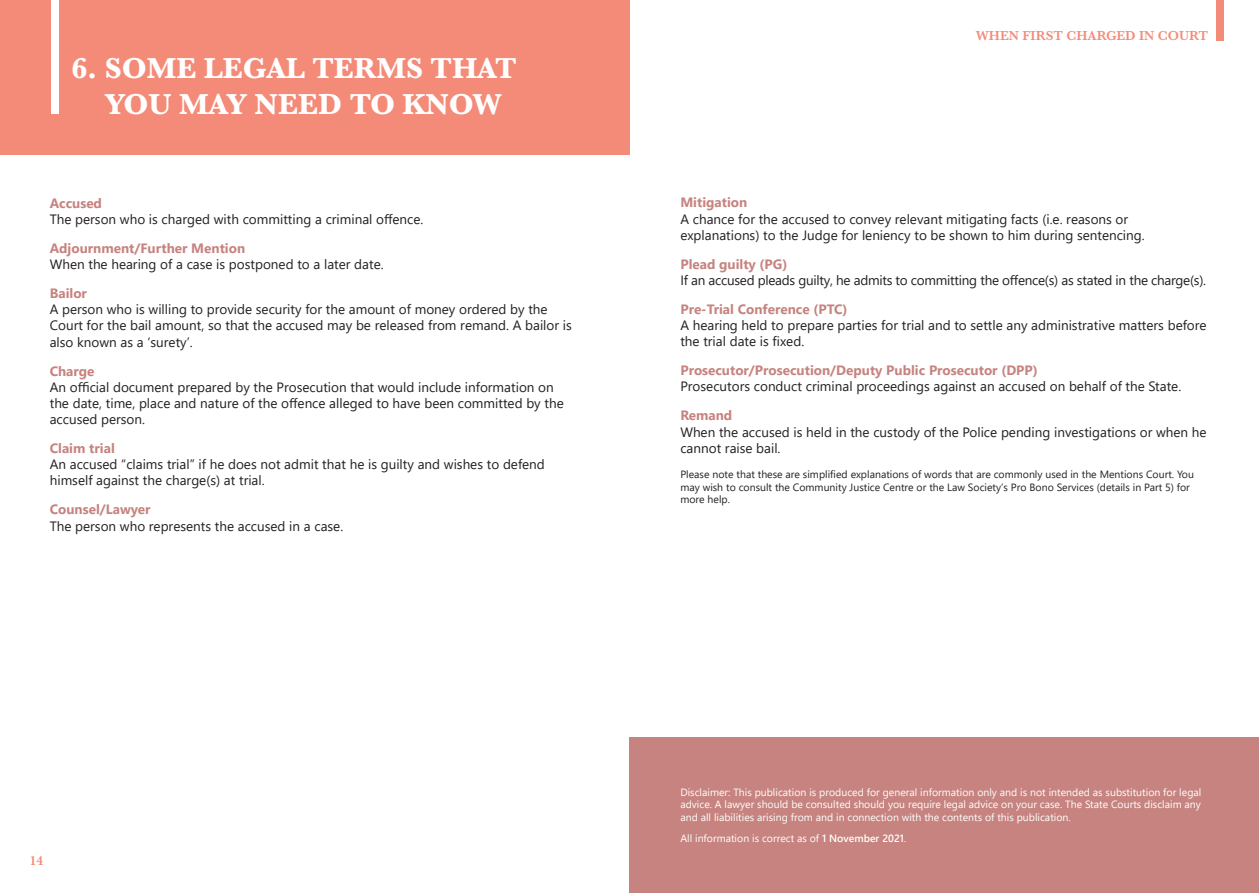
<style>
.page{position:relative;width:1259px;height:893px;background:#fff}
.page>*{position:absolute;margin:0;border:0;box-sizing:border-box;transform-origin:0 0}
.Section_Header{font:700 30px/36px "Baskerville";color:#fff}
.Body{font:13.5px/16.2px "Segoe UI";color:#231f20}
.Body-2{font:13.5px/16.2px "Segoe UI";letter-spacing:-.02em;color:#231f20}
.t1{font:600 13.5px "Baskerville";color:#f48b79}
.Footnote{font:10.5px/12.6px "Segoe UI";color:#fff;text-align:justify}
.Footnote-2{font:10.5px/12.6px "Segoe UI";color:#231f20}
.s1{font-weight:700;color:#c6837f}
.s2{font-weight:600}
</style>
<div class="page">
<div style="left:1216px;top:0;width:7px;height:40px;background:#f48b79"></div>
<div style="left:0;top:0;width:629px;height:155px;background:#f48b79"></div>
<div style="left:51px;top:0;width:7px;height:114px;background:#fff"></div>
<div style="left:629px;top:738px;width:630px;height:155px;background:#c6837f"></div>
<p class="Section_Header" style="left:105px;top:50px;width:413px;text-indent:-34px">6. SOME LEGAL TERMS THAT<br>YOU MAY NEED TO KNOW</p>
<p class="Body" style="left:50px;top:194px;width:375px"><span class="s1">Accused<br></span>The person who is charged with committing a criminal offence.</p>
<p class="Body" style="left:50px;top:239px;width:335px"><span class="s1">Adjournment/Further Mention<br></span>When the hearing of a case is postponed to a later date.</p>
<p class="Body" style="left:50px;top:284px;width:523px"><span class="s1">Bailor<br></span>A person who is willing to provide security for the amount of money ordered by the Court for the bail amount, so that the accused may be released from remand. A bailor is also known as a ‘surety’.</p>
<p class="Body" style="left:50px;top:361px;width:515px"><span class="s1">Charge<br></span>An official document prepared by the Prosecution that would include information on the date, time, place and nature of the offence alleged to have been committed by the accused person.</p>
<p class="Body" style="left:50px;top:439px;width:496px"><span class="s1">Claim trial<br></span>An accused “claims trial” if he does not admit that he is guilty and wishes to defend himself against the charge(s) at trial.</p>
<p class="Body" style="left:50px;top:500px;width:295px"><span class="s1">Counsel/Lawyer<br></span>The person who represents the accused in a case.</p>
<p class="t1" style="left:30px;top:851px;width:15px">14</p>
<p class="t1" style="left:975px;top:27px;width:234px">WHEN FIRST CHARGED IN COURT</p>
<p class="Body" style="left:680px;top:193px;width:466px"><span class="s1">Mitigation<br></span>A chance for the accused to convey relevant mitigating facts (i.e. reasons or explanations) to the Judge for leniency to be shown to him during sentencing.</p>
<p class="Body-2" style="left:680px;top:255px;width:527px"><span class="s1">Plead guilty (PG)<br></span>If an accused pleads guilty, he admits to committing the offence(s) as stated in the charge(s).</p>
<p class="Body" style="left:680px;top:300px;width:528px"><span class="s1">Pre-Trial Conference (PTC)<br></span>A hearing held to prepare parties for trial and to settle any administrative matters before the trial date is fixed.</p>
<p class="Body" style="left:680px;top:361px;width:502px"><span class="s1">Prosecutor/Prosecution/Deputy Public Prosecutor (DPP)<br></span>Prosecutors conduct criminal proceedings against an accused on behalf of the State.</p>
<p class="Body" style="left:680px;top:406px;width:528px"><span class="s1">Remand<br></span>When the accused is held in the custody of the Police pending investigations or when he cannot raise bail.</p>
<p class="Footnote-2" style="left:680px;top:467px;width:515px">Please note that these are simplified explanations of words that are commonly used in the Mentions Court. You may wish to consult the Community Justice Centre or the Law Society’s Pro Bono Services (details in Part 5) for more help.</p>
<p class="Footnote" style="left:680px;top:785px;width:522px">Disclaimer: This publication is produced for general information only and is not intended as substitution for legal advice. A lawyer should be consulted should you require legal advice on your case. The State Courts disclaim any and all liabilities arising from and in connection with the contents of this publication.</p>
<p class="Footnote" style="left:680px;top:831px;width:227px">All information is correct as of <span class="s2">1 November 2021</span>.</p>
</div>
